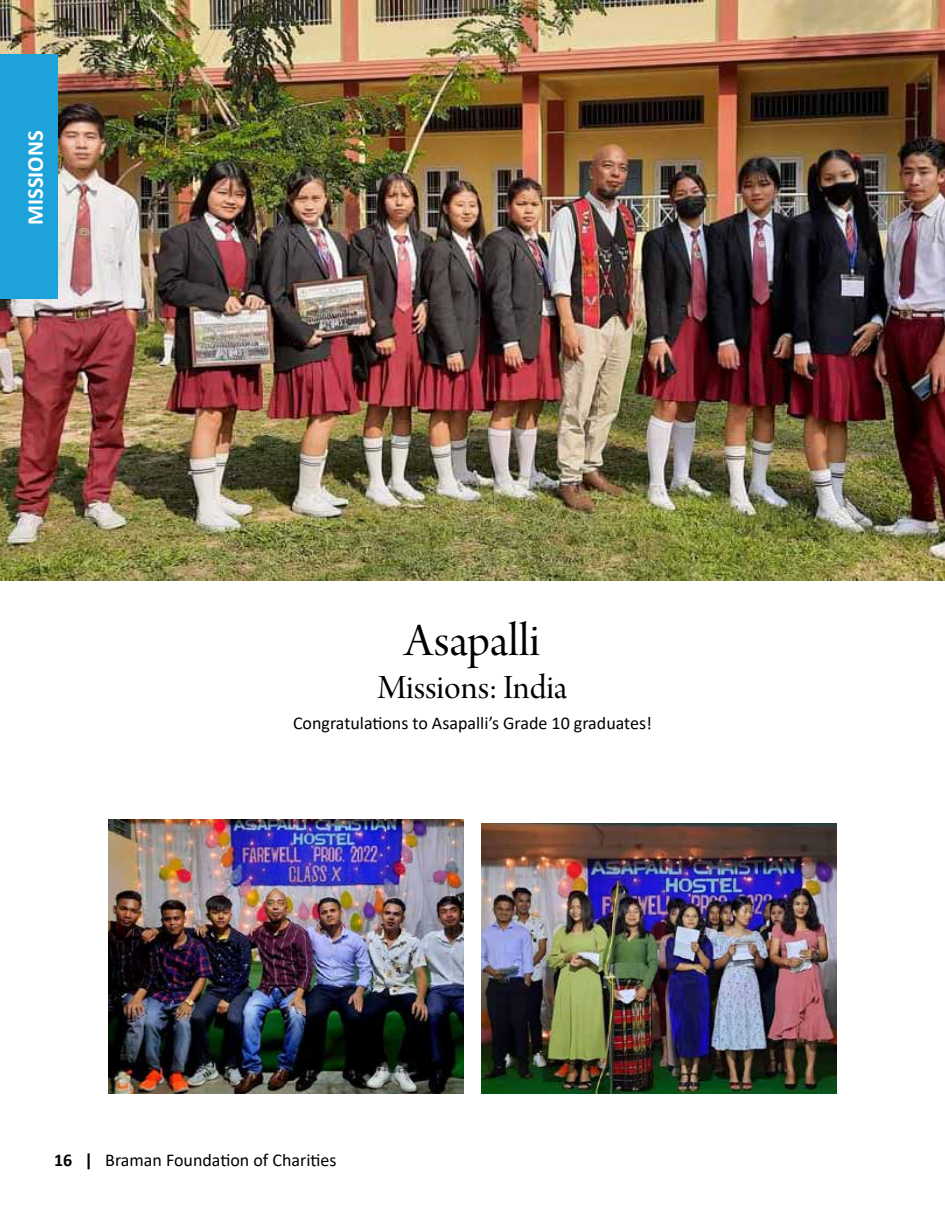
<style>
.page{position:relative;width:945px;height:1215px;background:#fff}
.page>*{position:absolute;margin:0;border:0;box-sizing:border-box;transform-origin:0 0}
.t1{font:49.5px "Arno Pro Display";color:#000}
.t2{font:36px "Arno Pro Display";color:#000}
.t3{font:700 22.65px "Calibri";color:#fff}
.t4{font:18px "Calibri";color:#000}
.s1{font-weight:700}
</style>
<div class="page">
<img style="left:0;top:0;width:945px;height:580px">
<div style="left:0;top:55px;width:57px;height:244px;background:#1da3da"></div>
<img style="left:108px;top:819px;width:356px;height:274px">
<img style="left:481px;top:823px;width:356px;height:270px">
<p class="t3" style="left:19px;top:225px;width:96px;rotate:-90deg">MISSIONS</p>
<h1 class="t1" style="left:405px;top:613px;width:137px">Asapalli</h1>
<h2 class="t2" style="left:377px;top:668px;width:192px">Missions: India</h2>
<p class="t4" style="left:293px;top:711px;width:360px">Congratulations to Asapalli’s Grade 10 graduates!</p>
<p class="t4" style="left:54px;top:1148px;width:284px"><span class="s1">16 |</span> Braman Foundation of Charities</p>
</div>
